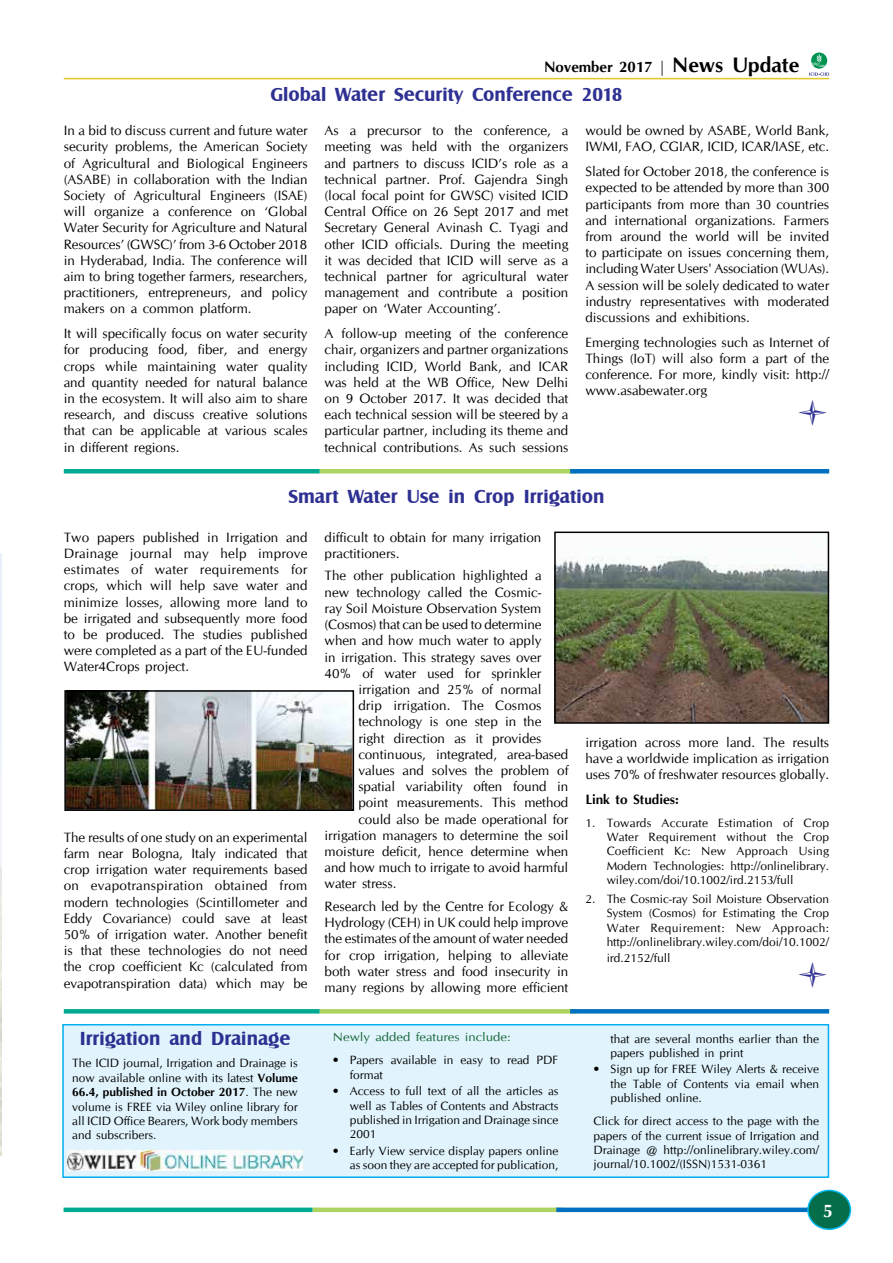
<style>
.page{position:relative;width:893px;height:1263px;background:#fff}
.page>*{position:absolute;margin:0;border:0;box-sizing:border-box;transform-origin:0 0}
.t1{font:30px "Webdings";color:#2e3092;scale:1.1 1}
.t2{font:700 19.5px "Castle T";color:#2e3092}
.t3{font:700 18px "CG Omega";color:#fff}
.t4{font:700 15px "CG Omega";color:#000}
.t5{font:13.5px/16.2px "CG Omega";color:#000;text-align:justify}
.t6{font:700 13.5px "CG Omega";color:#000}
.t7{font:12px/14.4px "CG Omega";color:#000;text-align:justify}
.t8{font:12px "CG Omega";color:#166533;scale:1.1 1}
.s1{font-size:21px}
.s2{font-weight:700}
</style>
<div class="page">
<div style="left:64px;top:1207px;width:249px;height:5px;background:#00a991"></div>
<div style="left:313px;top:1207px;width:250px;height:5px;background:#add361"></div>
<div style="left:556px;top:1207px;width:252px;height:5px;background:#0070c0"></div>
<div style="left:808px;top:1190px;width:42px;height:39px;background:#046d4a;border-radius:50%"></div>
<div style="left:807px;top:1190px;width:44px;height:40px;border:2px solid #00b9f1;border-radius:50%"></div>
<svg style="left:809px;top:54px;width:20px;height:22px"></svg>
<hr style="left:64px;top:78px;width:765px;height:1px;background:#e7c625">
<img style="left:0;top:553px;width:1px;height:602px">
<hr style="left:64px;top:469px;width:256px;height:4px;background:#00a991">
<hr style="left:320px;top:469px;width:257px;height:4px;background:#add361">
<hr style="left:570px;top:469px;width:259px;height:4px;background:#0070c0">
<img style="left:557px;top:556px;width:269px;height:165px">
<div style="left:554px;top:531px;width:275px;height:193px;border:2px solid #000"></div>
<img style="left:67px;top:693px;width:284px;height:115px">
<div style="left:64px;top:690px;width:290px;height:121px;border:2px solid #000"></div>
<svg style="left:64px;top:1009px;width:256px;height:4px"></svg>
<svg style="left:320px;top:1009px;width:250px;height:4px"></svg>
<svg style="left:570px;top:1009px;width:259px;height:4px"></svg>
<svg style="left:62px;top:1024px;width:768px;height:154px;background:#daf1fa"></svg>
<p class="t4" style="left:544px;top:57px;width:257px">November 2017 | <span class="s1">News Update</span></p>
<h2 class="t2" style="left:270px;top:84px;width:354px">Global Water Security Conference 2018</h2>
<p class="t5" style="left:585px;top:123px;width:245px">would be owned by ASABE, World Bank,<br>IWMI, FAO, CGIAR, ICID, ICAR/IASE, etc.</p>
<p class="t5" style="left:585px;top:164px;width:245px">Slated for October 2018, the conference is expected to be attended by more than 300 participants from more than 30 countries and international organizations. Farmers from around the world will be invited to participate on issues concerning them, including Water Users' Association (WUAs).<br>A session will be solely dedicated to water industry representatives with moderated discussions and exhibitions.</p>
<p class="t5" style="left:585px;top:334px;width:245px">Emerging technologies such as Internet of Things (IoT) will also form a part of the conference. For more, kindly visit: http:// www.asabewater.org</p>
<p class="t5" style="left:64px;top:123px;width:245px">In a bid to discuss current and future water security problems, the American Society of Agricultural and Biological Engineers (ASABE) in collaboration with the Indian Society of Agricultural Engineers (ISAE) will organize a conference on ‘Global Water Security for Agriculture and Natural Resources’ (GWSC)’ from 3-6 October 2018 in Hyderabad, India. The conference will aim to bring together farmers, researchers, practitioners, entrepreneurs, and policy makers on a common platform.</p>
<p class="t5" style="left:64px;top:326px;width:245px">It will specifically focus on water security for producing food, fiber, and energy crops while maintaining water quality and quantity needed for natural balance in the ecosystem. It will also aim to share research, and discuss creative solutions that can be applicable at various scales in different regions.</p>
<p class="t5" style="left:325px;top:123px;width:245px">As a precursor to the conference, a meeting was held with the organizers and partners to discuss ICID’s role as a technical partner. Prof. Gajendra Singh (local focal point for GWSC) visited ICID Central Office on 26 Sept 2017 and met Secretary General Avinash C. Tyagi and other ICID officials. During the meeting it was decided that ICID will serve as a technical partner for agricultural water management and contribute a position paper on ‘Water Accounting’.</p>
<p class="t5" style="left:325px;top:326px;width:245px">A follow-up meeting of the conference chair, organizers and partner organizations including ICID, World Bank, and ICAR was held at the WB Office, New Delhi on 9 October 2017. It was decided that each technical session will be steered by a particular partner, including its theme and technical contributions. As such sessions</p>
<h1 class="t1" style="left:796px;top:398px;width:31px">●</h1>
<h2 class="t2" style="left:288px;top:485px;width:317px">Smart Water Use in Crop Irrigation</h2>
<p class="t5" style="left:64px;top:529px;width:245px">Two papers published in Irrigation and Drainage journal may help improve estimates of water requirements for crops, which will help save water and minimize losses, allowing more land to be irrigated and subsequently more food to be produced. The studies published were completed as a part of the EU-funded Water4Crops project.</p>
<p class="t5" style="left:64px;top:829px;width:245px">The results of one study on an experimental farm near Bologna, Italy indicated that crop irrigation water requirements based on evapotranspiration obtained from modern technologies (Scintillometer and Eddy Covariance) could save at least 50% of irrigation water. Another benefit is that these technologies do not need the crop coefficient Kc (calculated from evapotranspiration data) which may be</p>
<h2 class="t2" style="left:80px;top:1027px;width:212px">Irrigation and Drainage</h2>
<p class="t7" style="left:72px;top:1056px;width:227px">The ICID journal, Irrigation and Drainage is now available online with its latest <span class="s2">Volume 66.4, published in October 2017</span>. The new volume is FREE via Wiley online library for all ICID Office Bearers, Work body members and subscribers.</p>
<p class="t5" style="left:325px;top:529px;width:218px">difficult to obtain for many irrigation practitioners.</p>
<p class="t5" style="left:325px;top:568px;width:218px">The other publication highlighted a</p>
<p class="t5" style="left:325px;top:584px;width:218px">new technology called the Cosmic-</p>
<p class="t5" style="left:325px;top:600px;width:218px">ray Soil Moisture Observation System</p>
<p class="t5" style="left:325px;top:616px;width:218px">(Cosmos) that can be used to determine</p>
<p class="t5" style="left:325px;top:633px;width:218px">when and how much water to apply</p>
<p class="t5" style="left:325px;top:649px;width:218px">in irrigation. This strategy saves over</p>
<p class="t5" style="left:325px;top:665px;width:218px">40% of water used for sprinkler</p>
<p class="t5" style="left:358px;top:681px;width:185px">irrigation and 25% of normal</p>
<p class="t5" style="left:358px;top:697px;width:185px">drip irrigation. The Cosmos</p>
<p class="t5" style="left:358px;top:714px;width:185px">technology is one step in the</p>
<p class="t5" style="left:358px;top:730px;width:185px">right direction as it provides</p>
<p class="t5" style="left:358px;top:746px;width:211px">continuous, integrated, area-based</p>
<p class="t5" style="left:358px;top:762px;width:212px">values and solves the problem of</p>
<p class="t5" style="left:358px;top:778px;width:212px">spatial variability often found in</p>
<p class="t5" style="left:358px;top:795px;width:212px">point measurements. This method</p>
<p class="t5" style="left:358px;top:811px;width:211px">could also be made operational for</p>
<p class="t5" style="left:325px;top:827px;width:245px">irrigation managers to determine the soil</p>
<p class="t5" style="left:325px;top:843px;width:245px">moisture deficit, hence determine when</p>
<p class="t5" style="left:325px;top:859px;width:245px">and how much to irrigate to avoid harmful</p>
<p class="t5" style="left:325px;top:876px;width:73px">water stress.</p>
<p class="t5" style="left:325px;top:898px;width:245px">Research led by the Centre for Ecology &amp; Hydrology (CEH) in UK could help improve the estimates of the amount of water needed for crop irrigation, helping to alleviate both water stress and food insecurity in many regions by allowing more efficient</p>
<p class="t8" style="left:333px;top:1030px;width:163px">Newly added features include:</p>
<p class="t7" style="left:350px;top:1053px;width:210px;text-indent:-17px">• Papers available in easy to read PDF format</p>
<p class="t7" style="left:350px;top:1084px;width:210px;text-indent:-17px">• Access to full text of all the articles as well as Tables of Contents and Abstracts published in Irrigation and Drainage since 2001</p>
<p class="t7" style="left:333px;top:1144px;width:227px;text-align:right">• Early View service display papers online as soon they are accepted for publication,</p>
<p class="t5" style="left:585px;top:734px;width:245px">irrigation across more land. The results have a worldwide implication as irrigation uses 70% of freshwater resources globally.</p>
<p class="t6" style="left:585px;top:790px;width:95px">Link to Studies:</p>
<p class="t7" style="left:607px;top:815px;width:224px;text-indent:-21px">1. Towards Accurate Estimation of Crop Water Requirement without the Crop Coefficient Kc: New Approach Using Modern Technologies: http://onlinelibrary. wiley.com/doi/10.1002/ird.2153/full</p>
<p class="t7" style="left:607px;top:892px;width:224px;text-indent:-21px">2. The Cosmic-ray Soil Moisture Observation System (Cosmos) for Estimating the Crop Water Requirement: New Approach: http://onlinelibrary.wiley.com/doi/10.1002/</p>
<p class="t7" style="left:607px;top:951px;width:65px">ird.2152/full</p>
<h1 class="t1" style="left:796px;top:960px;width:31px">●</h1>
<p class="t7" style="left:611px;top:1031px;width:210px">that are several months earlier than the papers published in print</p>
<p class="t7" style="left:611px;top:1062px;width:210px;text-indent:-17px">• Sign up for FREE Wiley Alerts &amp; receive the Table of Contents via email when published online.</p>
<p class="t7" style="left:594px;top:1114px;width:227px">Click for direct access to the page with the papers of the current issue of Irrigation and Drainage @ http://onlinelibrary.wiley.com/ journal/10.1002/(ISSN)1531-0361</p>
<h3 class="t3" style="left:823px;top:1199px;width:11px">5</h3>
</div>
